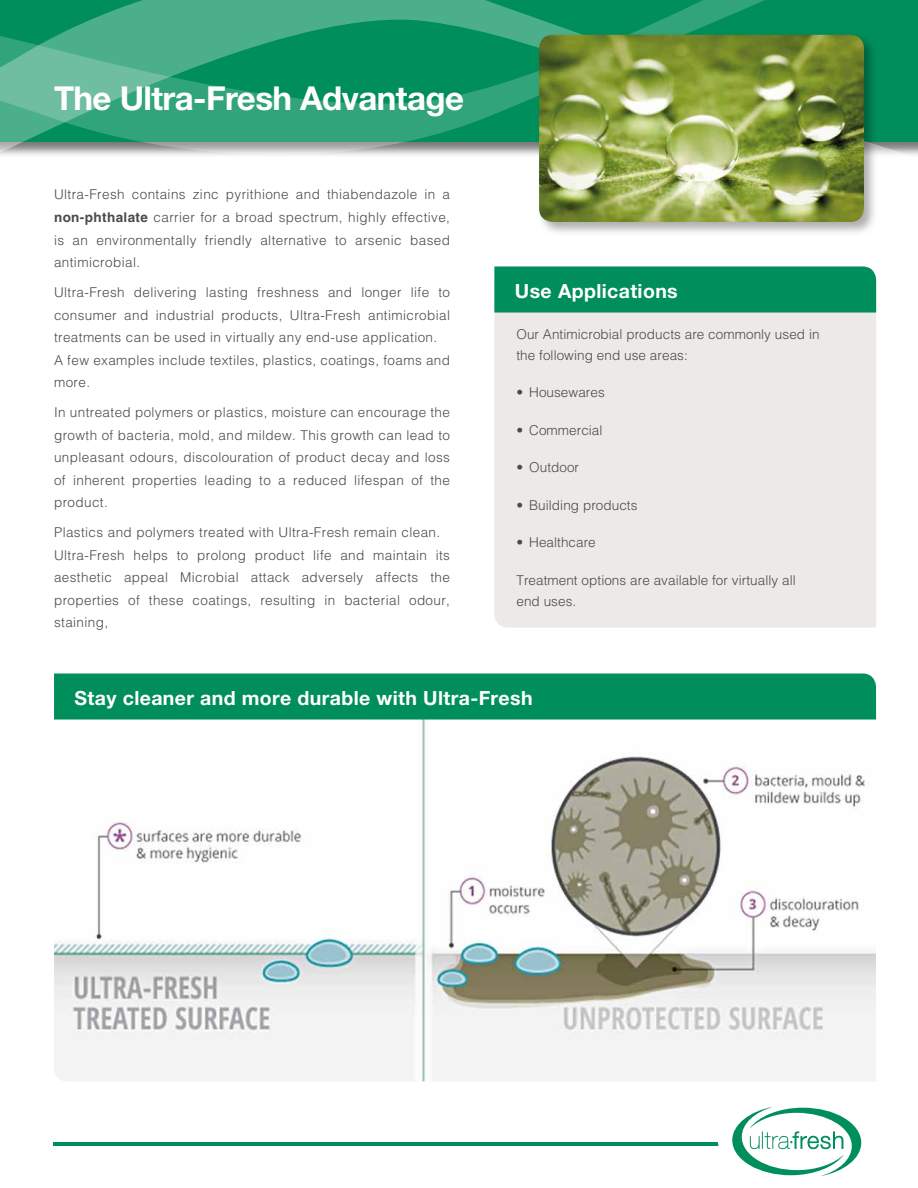
<style>
.page{position:relative;width:918px;height:1188px;background:#fff}
.page>*{position:absolute;margin:0;border:0;box-sizing:border-box;transform-origin:0 0}
.t1{font:700 33px "Helvetica Neue LT Std";letter-spacing:-.015em;color:#fff}
.t2{font:700 19.5px "Helvetica Neue LT Std";letter-spacing:.02em;color:#fff}
.t3{font:300 13.5px/22.5px "Helvetica LT Std";letter-spacing:.03em;color:#4a4a49;text-align:justify}
.t4{font:300 13.5px/21px "Helvetica LT Std";letter-spacing:.005em;color:#4a4a49}
.s1{font-weight:700}
</style>
<div class="page">
<hr style="left:53px;top:1142px;width:758px;height:3px;background:#008e5a">
<div style="left:718px;top:1095px;width:163px;height:90px;background:#fff;border-radius:50%"></div>
<svg style="left:732px;top:1107px;width:129px;height:69px"></svg>
<img style="left:54px;top:720px;width:822px;height:362px">
<svg style="left:0;top:0;width:918px;height:155px;background:#30a076"></svg>
<svg style="left:537px;top:33px;width:341px;height:200px;background:#93baab"></svg>
<img style="left:539px;top:35px;width:325px;height:187px">
<div style="left:494px;top:313px;width:382px;height:315px;background:#ebeae9"></div>
<div style="left:494px;top:266px;width:382px;height:47px;background:#008e5a"></div>
<div style="left:54px;top:673px;width:822px;height:47px;background:#008e5a"></div>
<h1 class="t1" style="left:54px;top:78px;width:412px">The Ultra-Fresh Advantage</h1>
<p class="t3" style="left:54px;top:183px;width:398px">Ultra-Fresh contains zinc pyrithione and thiabendazole in a <span class="s1">non-phthalate</span> carrier for a broad spectrum, highly effective, is an environmentally friendly alternative to arsenic based antimicrobial.</p>
<p class="t3" style="left:54px;top:281px;width:398px;text-align:left">Ultra-Fresh delivering lasting freshness and longer life to consumer and industrial products, Ultra-Fresh antimicrobial treatments can be used in virtually any end-use application.<br>A few examples include textiles, plastics, coatings, foams and more.</p>
<p class="t3" style="left:54px;top:401px;width:398px">In untreated polymers or plastics, moisture can encourage the growth of bacteria, mold, and mildew. This growth can lead to unpleasant odours, discolouration of product decay and loss of inherent properties leading to a reduced lifespan of the product.</p>
<p class="t3" style="left:54px;top:521px;width:398px;text-align:left">Plastics and polymers treated with Ultra-Fresh remain clean.<br>Ultra-Fresh helps to prolong product life and maintain its aesthetic appeal Microbial attack adversely affects the properties of these coatings, resulting in bacterial odour, staining,</p>
<h2 class="t2" style="left:515px;top:279px;width:164px">Use Applications</h2>
<p class="t4" style="left:516px;top:323px;width:305px">Our Antimicrobial products are commonly used in the following end use areas:</p>
<p class="t4" style="left:516px;top:382px;width:90px">• Housewares</p>
<p class="t4" style="left:516px;top:419px;width:88px">• Commercial</p>
<p class="t4" style="left:516px;top:457px;width:64px">• Outdoor</p>
<p class="t4" style="left:516px;top:494px;width:123px">• Building products</p>
<p class="t4" style="left:516px;top:532px;width:81px">• Healthcare</p>
<p class="t4" style="left:516px;top:569px;width:281px">Treatment options are available for virtually all end uses.</p>
<h2 class="t2" style="left:75px;top:686px;width:460px">Stay cleaner and more durable with Ultra-Fresh</h2>
</div>
